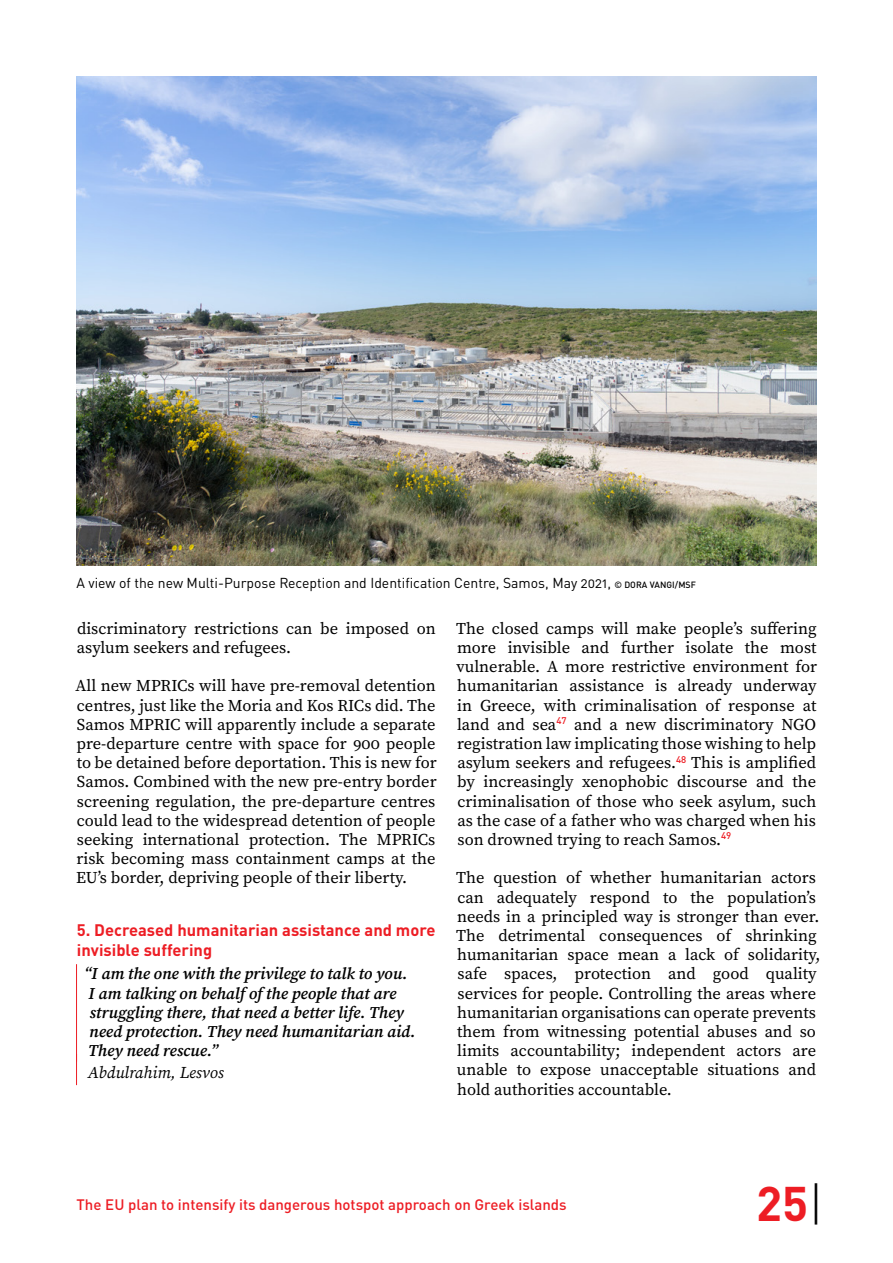
<style>
.page{position:relative;width:893px;height:1263px;background:#fff}
.page>*{position:absolute;margin:0;border:0;box-sizing:border-box;transform-origin:0 0}
.t1{font:700 48px "DIN Pro";color:#ed1d24}
.t2{font:16.5px/19.2px "Source Serif Pro";color:#000}
.t3{font:italic 600 16.5px/19.2px "Source Serif Pro";color:#000}
.t4{font:700 16.5px/19.2px "DIN Pro";color:#ed1d24}
.t5{font:italic 16.5px "Source Serif Pro";color:#000}
.t6{font:500 15px "DIN Pro";color:#ed1d24}
.t7{font:14.25px "DIN Pro";color:#000}
.s1{font-weight:500;font-size:9px}
.s2{font-weight:300;color:#000}
</style>
<div class="page">
<hr style="left:76px;top:964px;width:1px;height:98px;background:#ed1d24">
<hr style="left:76px;top:1054px;width:1px;height:31px;background:#ed1d24">
<img style="left:77px;top:77px;width:739px;height:489px">
<p class="t7" style="left:77px;top:572px;width:621px">A view of the new Multi-Purpose Reception and Identification Centre, Samos, May 2021, <span class="s1">© DORA VANGI/MSF</span></p>
<p class="t2" style="left:77px;top:618px;width:360px">discriminatory restrictions can be imposed on asylum seekers and refugees.</p>
<p class="t2" style="left:76px;top:676px;width:363px;text-align:justify">All new MPRICs will have pre-removal detention centres, just like the Moria and Kos RICs did. The Samos MPRIC will apparently include a separate pre-departure centre with space for 900 people to be detained before deportation. This is new for Samos. Combined with the new pre-entry border screening regulation, the pre-departure centres could lead to the widespread detention of people seeking international protection. The MPRICs risk becoming mass containment camps at the EU’s border, depriving people of their liberty.</p>
<p class="t4" style="left:77px;top:919px;width:360px">5. Decreased humanitarian assistance and more invisible suffering</p>
<p class="t3" style="left:84px;top:964px;width:333px">“I am the one with the privilege to talk to you.<br>I am talking on behalf of the people that are struggling there, that need a better life. They need protection. They need humanitarian aid.<br>They need rescue.”</p>
<p class="t5" style="left:88px;top:1062px;width:137px">Abdulrahim, Lesvos</p>
<p class="t2" style="left:456px;top:619px;width:362px;text-align:justify">The closed camps will make people’s suffering more invisible and further isolate the most vulnerable. A more restrictive environment for humanitarian assistance is already underway in Greece, with criminalisation of response at land and sea<sup>47</sup> and a new discriminatory NGO registration law implicating those wishing to help asylum seekers and refugees.<sup>48</sup> This is amplified by increasingly xenophobic discourse and the criminalisation of those who seek asylum, such as the case of a father who was charged when his son drowned trying to reach Samos.<sup>49</sup></p>
<p class="t2" style="left:456px;top:868px;width:366px">The question of whether humanitarian actors can adequately respond to the population’s needs in a principled way is stronger than ever.<br>The detrimental consequences of shrinking humanitarian space mean a lack of solidarity, safe spaces, protection and good quality services for people. Controlling the areas where humanitarian organisations can operate prevents them from witnessing potential abuses and so limits accountability; independent actors are unable to expose unacceptable situations and hold authorities accountable.</p>
<p class="t6" style="left:77px;top:1193px;width:492px">The EU plan to intensify its dangerous hotspot approach on Greek islands</p>
<h1 class="t1" style="left:756px;top:1163px;width:69px">25<span class="s2">|</span></h1>
</div>
